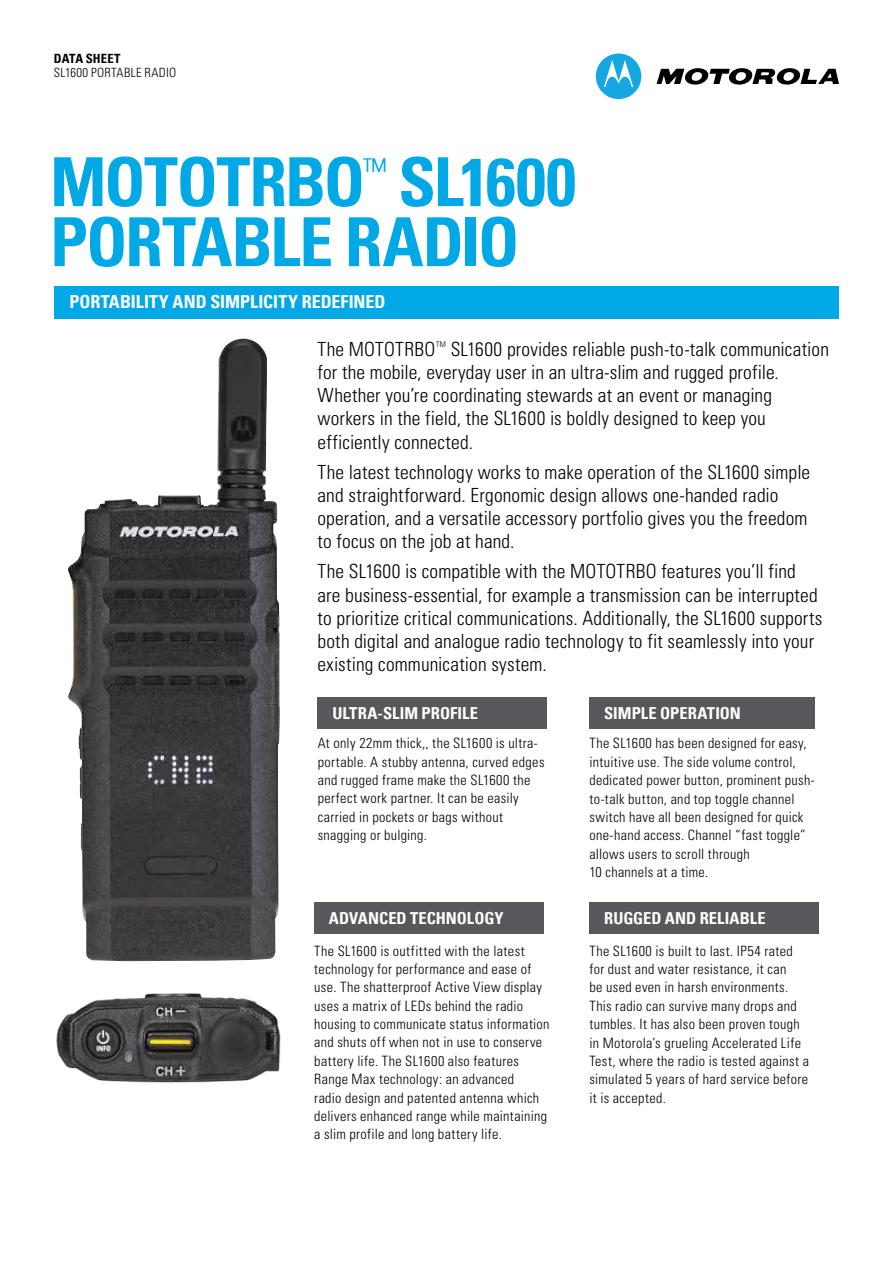
<style>
.page{position:relative;width:893px;height:1263px;background:#fff}
.page>*{position:absolute;margin:0;border:0;box-sizing:border-box;transform-origin:0 0}
.t1{font:700 condensed 67.65px/60px "Univers LT";letter-spacing:-.025em;color:#00a9e5}
.t2{font:300 condensed 19.5px/23.2px "Univers";letter-spacing:.01em;color:#000}
.t3{font:700 condensed 18px "Univers LT";color:#fff}
.t4{font:700 condensed 16.5px "Univers LT";color:#fff}
.t5{font:300 condensed 14.25px/18.3px "Univers";letter-spacing:.025em;color:#000}
.t6{font:300 condensed 12.75px "Univers";letter-spacing:.025em;color:#000}
.t7{font:700 condensed 12.75px "Univers LT";letter-spacing:.005em;color:#000}
.t8{font:300 condensed 7.8px "Univers";color:#000}
</style>
<div class="page">
<div style="left:55px;top:286px;width:784px;height:33px;background:#00a9e5"></div>
<div style="left:589px;top:902px;width:230px;height:32px;background:#57585b"></div>
<div style="left:314px;top:902px;width:229px;height:32px;background:#57585b"></div>
<div style="left:318px;top:697px;width:229px;height:32px;background:#57585b"></div>
<div style="left:589px;top:697px;width:226px;height:32px;background:#57585b"></div>
<img style="left:56px;top:993px;width:225px;height:90px">
<img style="left:68px;top:338px;width:212px;height:623px">
<svg style="left:657px;top:68px;width:182px;height:17px"></svg>
<svg style="left:596px;top:54px;width:45px;height:45px"></svg>
<p class="t7" style="left:54px;top:53px;width:68px">DATA SHEET</p>
<p class="t6" style="left:54px;top:68px;width:124px">SL1600 PORTABLE RADIO</p>
<h1 class="t1" style="left:50px;top:155px;width:527px">MOTOTRBO<sup>™</sup> SL1600<br>PORTABLE RADIO</h1>
<p class="t3" style="left:69px;top:294px;width:318px">PORTABILITY AND SIMPLICITY REDEFINED</p>
<h2 class="t2" style="left:318px;top:339px;width:119px">The MOTOTRBO</h2>
<p class="t8" style="left:436px;top:341px;width:12px">TM</p>
<p class="t2" style="left:318px;top:339px;width:513px;text-indent:133px">SL1600 provides reliable push-to-talk communication for the mobile, everyday user in an ultra-slim and rugged profile.<br>Whether you’re coordinating stewards at an event or managing workers in the field, the SL1600 is boldly designed to keep you efficiently connected.</p>
<h2 class="t2" style="left:318px;top:462px;width:494px">The latest technology works to make operation of the SL1600 simple and straightforward. Ergonomic design allows one-handed radio operation, and a versatile accessory portfolio gives you the freedom to focus on the job at hand.</h2>
<p class="t2" style="left:318px;top:561px;width:506px">The SL1600 is compatible with the MOTOTRBO features you’ll find are business-essential, for example a transmission can be interrupted to prioritize critical communications. Additionally, the SL1600 supports both digital and analogue radio technology to fit seamlessly into your existing communication system.</p>
<p class="t4" style="left:332px;top:707px;width:147px">ULTRA-SLIM PROFILE</p>
<p class="t4" style="left:604px;top:707px;width:138px">SIMPLE OPERATION</p>
<p class="t5" style="left:589px;top:735px;width:227px">The SL1600 has been designed for easy, intuitive use. The side volume control, dedicated power button, prominent push&shy;to-talk button, and top toggle channel switch have all been designed for quick one-hand access. Channel “fast toggle” allows users to scroll through<br>10 channels at a time.</p>
<p class="t5" style="left:318px;top:735px;width:228px">At only 22mm thick,, the SL1600 is ultra&shy;portable. A stubby antenna, curved edges and rugged frame make the SL1600 the perfect work partner. It can be easily carried in pockets or bags without snagging or bulging.</p>
<p class="t4" style="left:329px;top:912px;width:176px">ADVANCED TECHNOLOGY</p>
<p class="t4" style="left:604px;top:912px;width:163px">RUGGED AND RELIABLE</p>
<p class="t5" style="left:314px;top:942px;width:237px">The SL1600 is outfitted with the latest technology for performance and ease of use. The shatterproof Active View display uses a matrix of LEDs behind the radio housing to communicate status information and shuts off when not in use to conserve battery life. The SL1600 also features Range Max technology: an advanced<br>radio design and patented antenna which delivers enhanced range while maintaining a slim profile and long battery life.</p>
<p class="t5" style="left:589px;top:942px;width:221px">The SL1600 is built to last. IP54 rated for dust and water resistance, it can<br>be used even in harsh environments.<br>This radio can survive many drops and tumbles. It has also been proven tough in Motorola’s grueling Accelerated Life Test, where the radio is tested against a simulated 5 years of hard service before it is accepted.</p>
</div>
